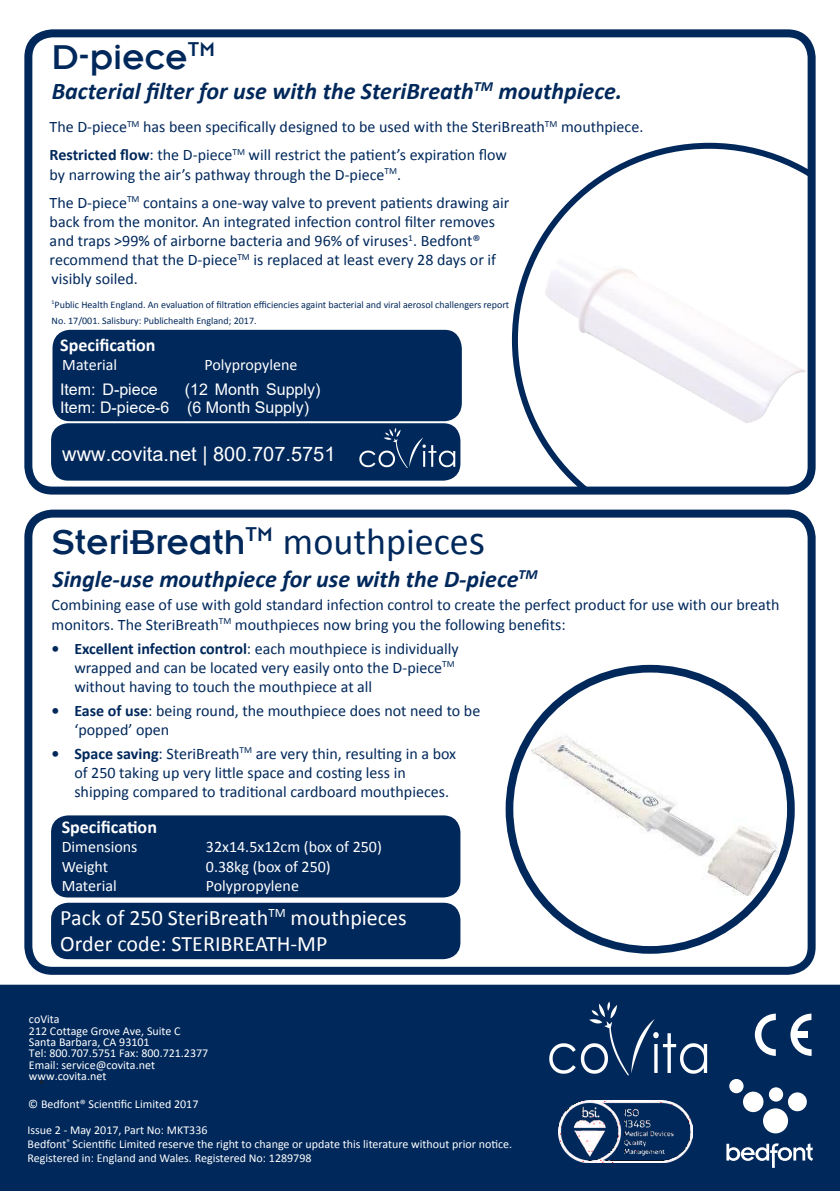
<style>
.page{position:relative;width:840px;height:1191px;background:#fff}
.page>*{position:absolute;margin:0;border:0;box-sizing:border-box;transform-origin:0 0}
.t1{font:38px "Insignia LT";color:#00285b}
.t2{font:italic 700 24px "Calibri";color:#00285b}
.t3{font:22px/26.4px "Calibri";color:#fff}
.t4{font:20px "Arial";color:#fff}
.t5{font:700 18px "Calibri";color:#fff}
.t6{font:16px/19.2px "Calibri";color:#00285b}
.t7{font:16px "Calibri";color:#fff}
.t8{font:16px/17.8px "Arial";color:#fff}
.Address_Text_WHITE{font:12px/11.4px "Calibri";color:#fff}
.Distributor_Box_Larg{font:12px "Calibri";color:#fff}
.t9{font:10px/16px "Calibri";color:#00285b}
.s1{font-weight:700}
.s2{font-family:"Calibri"}
.s3{font-family:"Calibri";font-size:42px}
</style>
<div class="page">
<svg style="left:511px;top:143px;width:300px;height:345px"></svg>
<div style="left:24px;top:29px;width:791px;height:465px;border:8px solid #00285b;border-radius:24px"></div>
<div style="left:24px;top:509px;width:791px;height:465px;border:8px solid #00285b;border-radius:24px"></div>
<div style="left:0;top:984px;width:839px;height:207px;background:#00285b"></div>
<div style="left:51px;top:423px;width:409px;height:57px;background:#00285b;border-radius:17px"></div>
<div style="left:51px;top:815px;width:409px;height:82px;background:#00285b;border-radius:17px"></div>
<div style="left:51px;top:902px;width:409px;height:57px;background:#00285b;border-radius:17px"></div>
<svg style="left:39px;top:1078px;width:5px;height:8px"></svg>
<div style="left:762px;top:1108px;width:25px;height:25px;background:#fff;border-radius:50%"></div>
<div style="left:742px;top:1091px;width:21px;height:21px;background:#fff;border-radius:50%"></div>
<div style="left:728px;top:1079px;width:15px;height:14px;background:#fff;border-radius:50%"></div>
<div style="left:787px;top:1092px;width:19px;height:19px;background:#fff;border-radius:50%"></div>
<div style="left:768px;top:1087px;width:14px;height:14px;background:#fff;border-radius:50%"></div>
<svg style="left:726px;top:1143px;width:86px;height:24px"></svg>
<img style="left:516px;top:694px;width:274px;height:221px">
<div style="left:505px;top:665px;width:289px;height:288px;border:8px solid #00285b;border-radius:50%"></div>
<svg style="left:754px;top:1013px;width:21px;height:43px"></svg>
<svg style="left:790px;top:1013px;width:21px;height:43px"></svg>
<div style="left:790px;top:1031px;width:17px;height:6px;background:#fff"></div>
<img style="left:558px;top:1100px;width:133px;height:62px">
<div style="left:52px;top:330px;width:409px;height:91px;background:#00285b;border-radius:18px"></div>
<img style="left:359px;top:428px;width:97px;height:41px">
<img style="left:547px;top:1000px;width:162px;height:87px">
<img style="left:528px;top:239px;width:277px;height:193px">
<p class="t1" style="left:51px;top:37px;width:165px">D-piece<sup>TM</sup></p>
<p class="t2" style="left:52px;top:75px;width:571px">Bacterial filter for use with the SteriBreath<sup>TM</sup> mouthpiece.</p>
<p class="t6" style="left:50px;top:117px;width:595px">The D-piece<sup>TM</sup> has been specifically designed to be used with the SteriBreath<sup>TM</sup> mouthpiece.</p>
<p class="t6" style="left:50px;top:145px;width:458px"><span class="s1">Restricted flow</span>: the D-piece<sup>TM</sup> will restrict the patient’s expiration flow by narrowing the air’s pathway through the D-piece<sup>TM</sup>.</p>
<p class="t6" style="left:50px;top:193px;width:461px">The D-piece<sup>TM</sup> contains a one-way valve to prevent patients drawing air back from the monitor. An integrated infection control filter removes and traps &gt;99% of airborne bacteria and 96% of viruses<sup>1</sup>. Bedfont® recommend that the D-piece<sup>TM</sup> is replaced at least every 28 days or if visibly soiled.</p>
<p class="t9" style="left:52px;top:296px;width:459px"><sup>1</sup>Public Health England. An evaluation of filtration efficiencies againt bacterial and viral aerosol challengers report<br>No. 17/001. Salisbury: Publichealth England; 2017.</p>
<p class="t5" style="left:60px;top:334px;width:97px">Specification</p>
<p class="t8" style="left:60px;top:380px;width:99px">Item: D-piece</p>
<p class="t7" style="left:62px;top:355px;width:56px">Material</p>
<p class="t7" style="left:204px;top:355px;width:95px">Polypropylene</p>
<p class="t8" style="left:60px;top:380px;width:262px;text-indent:125px">(12 Month Supply)<br>Item: D-piece-6 (6 Month Supply)</p>
<p class="t4" style="left:62px;top:443px;width:274px">www.covita.net | 800.707.5751</p>
<p class="t1" style="left:52px;top:522px;width:434px">SteriBreath<sup>TM</sup> <span class="s2">mouthpiece</span><span class="s3">s</span></p>
<p class="t2" style="left:52px;top:563px;width:486px">Single-use mouthpiece for use with the D-piece<sup>TM</sup></p>
<p class="t6" style="left:52px;top:595px;width:729px">Combining ease of use with gold standard infection control to create the perfect product for use with our breath monitors. The SteriBreath<sup>TM</sup> mouthpieces now bring you the following benefits:</p>
<p class="t6" style="left:74px;top:638px;width:386px;text-indent:-23px"><span class="s1">• Excellent infection control</span>: each mouthpiece is individually wrapped and can be located very easily onto the D-piece<sup>TM </sup>without having to touch the mouthpiece at all</p>
<p class="t6" style="left:74px;top:701px;width:407px;text-indent:-23px"><span class="s1">• Ease of use</span>: being round, the mouthpiece does not need to be ‘popped’ open</p>
<p class="t6" style="left:74px;top:744px;width:383px;text-indent:-23px"><span class="s1">• Space saving</span>: SteriBreath<sup>TM</sup> are very thin, resulting in a box of 250 taking up very little space and costing less in shipping compared to traditional cardboard mouthpieces.</p>
<p class="t5" style="left:62px;top:815px;width:97px">Specification</p>
<p class="t7" style="left:62px;top:837px;width:77px">Dimensions</p>
<p class="t7" style="left:206px;top:837px;width:177px">32x14.5x12cm (box of 250)</p>
<p class="t7" style="left:62px;top:856px;width:48px">Weight</p>
<p class="t7" style="left:206px;top:856px;width:126px">0.38kg (box of 250)</p>
<p class="t7" style="left:62px;top:875px;width:56px">Material</p>
<p class="t7" style="left:206px;top:875px;width:95px">Polypropylene</p>
<h3 class="t3" style="left:60px;top:904px;width:348px">Pack of 250 SteriBreath<sup>TM</sup> mouthpieces<br>Order code: STERIBREATH-MP</h3>
<p class="Address_Text_WHITE" style="left:29px;top:1014px;width:181px">coVita<br>212 Cottage Grove Ave, Suite C<br>Santa Barbara, CA 93101<br>Tel: 800.707.5751 Fax: 800.721.2377<br>Email: service@covita.net www.covita.net</p>
<p class="Distributor_Box_Larg" style="left:28px;top:1096px;width:171px">© Bedfont® Scientific Limited 2017</p>
<p class="Address_Text_WHITE" style="left:28px;top:1122px;width:486px;line-height:14px">Issue 2 - May 2017, Part No: MKT336<br>Bedfont<sup>®</sup> Scientific Limited reserve the right to change or update this literature without prior notice.</p>
<p class="Address_Text_WHITE" style="left:28px;top:1152px;width:285px">Registered in: England and Wales. Registered No: 1289798</p>
</div>
